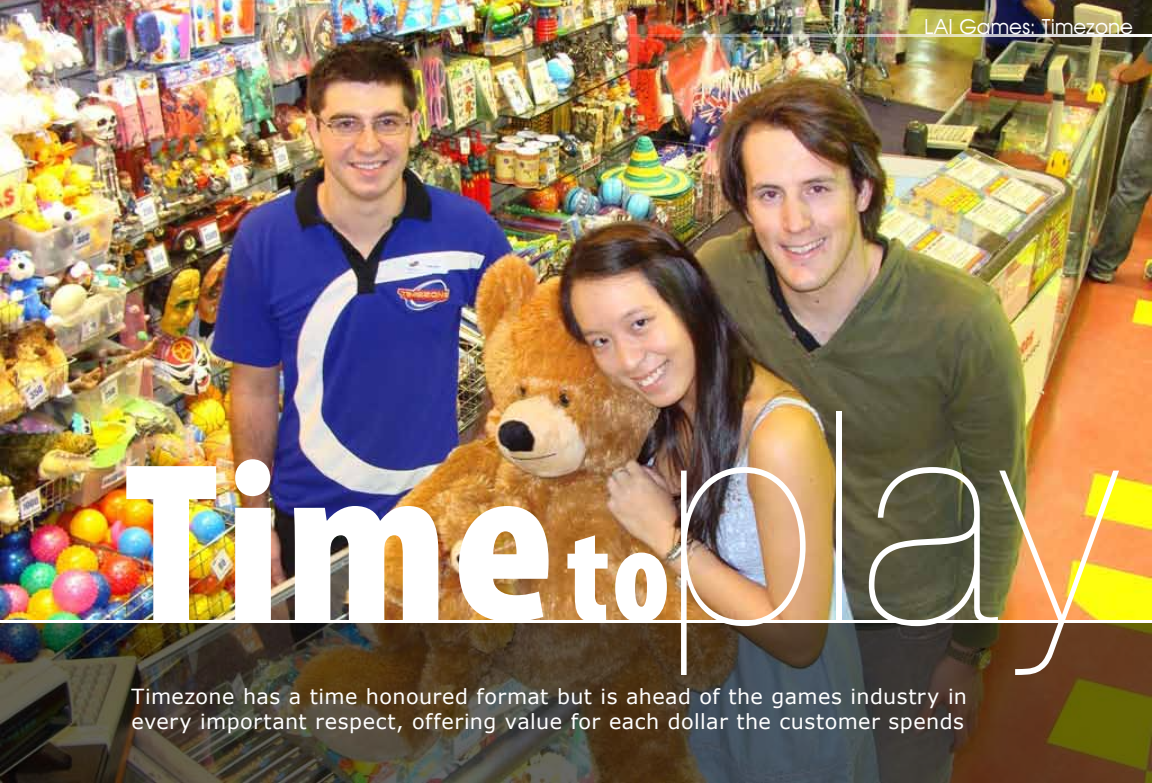
<style>
.page{position:relative;width:1152px;height:783px;background:#fff}
.page>*{position:absolute;margin:0;border:0;box-sizing:border-box;transform-origin:0 0}
.t1{font:900 condensed 228.9px "Myriad Pro";color:#fff}
.t2{font:20.8px/24.9px "Verdana";letter-spacing:.02em;color:#fff}
.t3{font:20px "Avante";color:#fff}
.s1{font-size:138.1px}
.s2{font-family:"Helvetica Neue";font-weight:200;font-stretch:normal;font-size:296.3px}
</style>
<div class="page">
<img style="left:0;top:0;width:1152px;height:620px">
<svg style="left:0;top:623px;width:1152px;height:160px;background:#4a3f2e"></svg>
<hr style="left:576px;top:34px;width:576px;height:3px;background:#fff">
<p class="t3" style="left:924px;top:14px;width:211px">LAI Games: Timezone</p>
<h1 class="t1" style="left:124px;top:417px;width:993px">Time<span class="s1">to</span> <span class="s2">play</span></h1>
<p class="t2" style="left:132px;top:684px;width:837px">Timezone has a time honoured format but is ahead of the games industry in every important respect, offering value for each dollar the customer spends</p>
</div>
